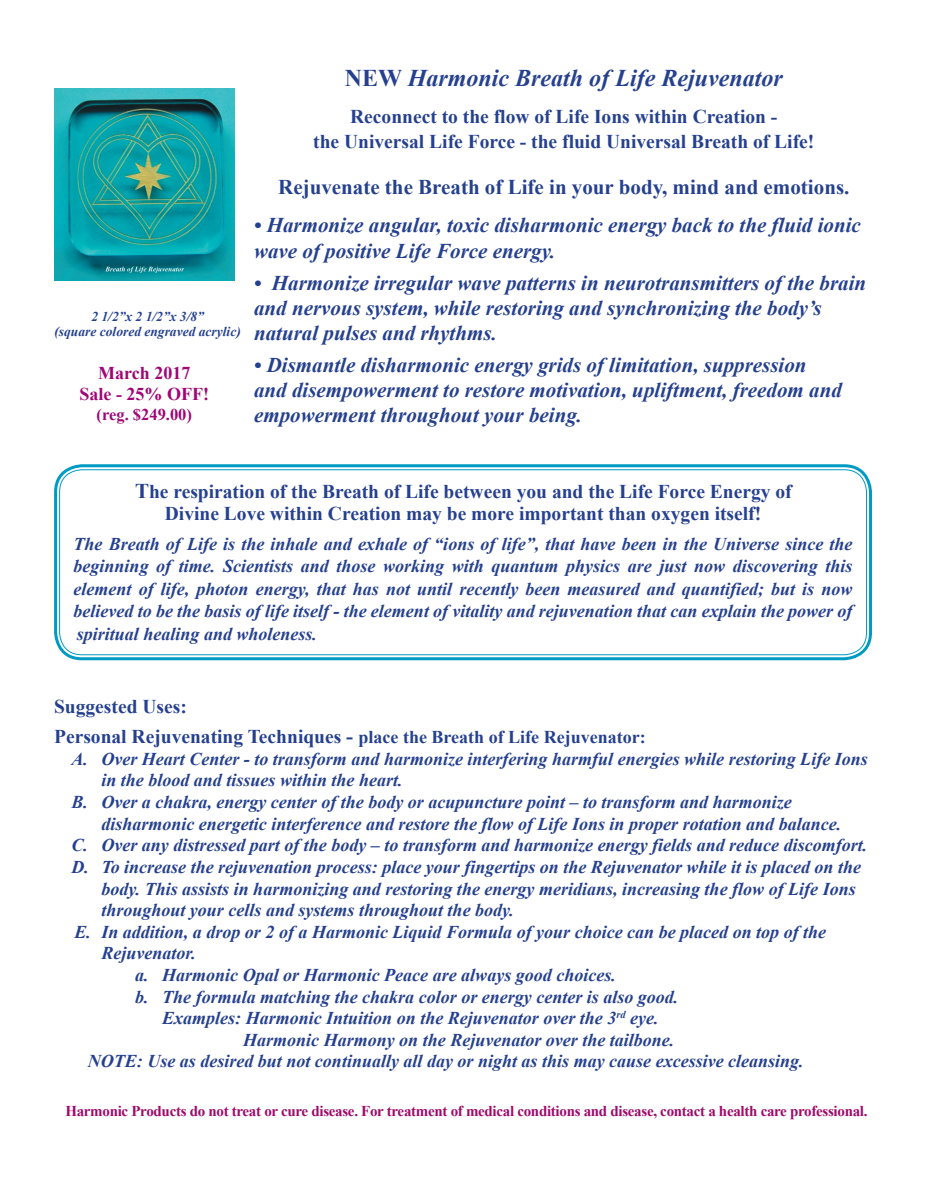
<style>
.page{position:relative;width:926px;height:1181px;background:#fff}
.page>*{position:absolute;margin:0;border:0;box-sizing:border-box;transform-origin:0 0}
.Body_Text{font:italic 700 24px "Times New Roman";color:#25408f}
.Body_Text-2{font:italic 700 21px/25.2px "Times New Roman";color:#25408f}
.Body_Text-3{font:700 21px "Times New Roman";color:#25408f}
.Body_Text-4{font:700 19.5px "Times New Roman";color:#25408f}
.Body_Text-5{font:italic 700 18px/22.5px "Times New Roman";color:#25408f}
.List_Paragraph{font:italic 700 18px/21.6px "Times New Roman";color:#25408f}
.t1{font:700 18px "Times New Roman";color:#25408f}
.Body_Text-6{font:700 18px "Times New Roman";color:#9e0774}
.Body_Text-7{font:700 16.5px "Times New Roman";color:#9e0774}
.t2{font:700 15px "Times New Roman";letter-spacing:-.02em;color:#9f0a6b}
.t3{font:italic 700 13.5px "Times New Roman";color:#25408f}
.s1{font-style:normal}
.s2{font-size:21px}
.s3{font-size:19.5px}
</style>
<div class="page">
<img style="left:54px;top:88px;width:180px;height:192px">
<svg style="left:54px;top:464px;width:818px;height:194px"></svg>
<svg style="left:59px;top:469px;width:808px;height:185px"></svg>
<p class="t3" style="left:91px;top:307px;width:114px">2 1/2”x 2 1/2”x 3/8”</p>
<p class="t3" style="left:54px;top:322px;width:188px">(square colored engraved acrylic)</p>
<p class="Body_Text-6" style="left:98px;top:360px;width:94px">March 2017</p>
<p class="Body_Text-6" style="left:79px;top:381px;width:131px">Sale - 25% OFF!</p>
<p class="Body_Text-7" style="left:97px;top:403px;width:97px">(reg. $249.00)</p>
<p class="Body_Text" style="left:345px;top:61px;width:439px"><span class="s1">NEW</span> Harmonic Breath of Life Rejuvenator</p>
<p class="Body_Text-4" style="left:350px;top:102px;width:428px">Reconnect to the flow of Life Ions within Creation -</p>
<p class="Body_Text-4" style="left:313px;top:128px;width:502px">the Universal Life Force - the fluid Universal Breath of Life!</p>
<p class="Body_Text-3" style="left:278px;top:171px;width:572px">Rejuvenate the Breath of Life in your body, mind and emotions.</p>
<p class="Body_Text-2" style="left:254px;top:212px;width:608px">• Harmonize angular, toxic disharmonic energy back to the fluid ionic wave of positive Life Force energy.</p>
<p class="Body_Text-2" style="left:254px;top:269px;width:613px">• Harmonize irregular wave patterns in neurotransmitters of the brain and nervous system, while restoring and synchronizing the body’s natural pulses and rhythms.</p>
<p class="Body_Text-2" style="left:254px;top:352px;width:589px">• Dismantle disharmonic energy grids of limitation, suppression and disempowerment to restore motivation, upliftment, freedom and empowerment throughout your being.</p>
<p class="Body_Text-4" style="left:135px;top:477px;width:658px"><span class="s2">T</span>he respiration of the Breath of Life between you and the Life Force Energy of</p>
<p class="Body_Text-4" style="left:165px;top:500px;width:598px">Divine Love within Creation may be more important than oxygen itself!</p>
<p class="Body_Text-5" style="left:74px;top:532px;width:780px;text-align:justify">The Breath of Life is the inhale and exhale of “ions of life”, that have been in the Universe since the beginning of time. Scientists and those working with quantum physics are just now discovering this element of life, photon energy, that has not until recently been measured and quantified; but is now believed to be the basis of life itself - the element of vitality and rejuvenation that can explain the power of spiritual healing and wholeness.</p>
<p class="Body_Text-4" style="left:54px;top:693px;width:134px">Suggested Uses:</p>
<p class="t1" style="left:54px;top:724px;width:593px"><span class="s3">Personal Rejuvenating Techniques</span> <span class="s2">-</span> place the Breath of Life Rejuvenator:</p>
<p class="Body_Text-5" style="left:101px;top:747px;width:768px;line-height:21.6px;text-indent:-30px">A. Over Heart Center - to transform and harmonize interfering harmful energies while restoring Life Ions in the blood and tissues within the heart.</p>
<p class="Body_Text-5" style="left:101px;top:790px;width:741px;line-height:21.6px;text-indent:-30px">B. Over a chakra, energy center of the body or acupuncture point – to transform and harmonize disharmonic energetic interference and restore the flow of Life Ions in proper rotation and balance.</p>
<p class="Body_Text-5" style="left:71px;top:833px;width:797px">C. Over any distressed part of the body – to transform and harmonize energy fields and reduce discomfort.</p>
<p class="Body_Text-5" style="left:101px;top:855px;width:761px;line-height:21.6px;text-indent:-30px">D. To increase the rejuvenation process: place your fingertips on the Rejuvenator while it is placed on the body. This assists in harmonizing and restoring the energy meridians, increasing the flow of Life Ions throughout your cells and systems throughout the body.</p>
<p class="List_Paragraph" style="left:101px;top:920px;width:726px;text-indent:-27px">E. In addition, a drop or 2 of a Harmonic Liquid Formula of your choice can be placed on top of the<br>Rejuvenator.</p>
<p class="Body_Text-5" style="left:135px;top:963px;width:482px">a. Harmonic Opal or Harmonic Peace are always good choices.</p>
<p class="Body_Text-5" style="left:135px;top:984px;width:545px">b. The formula matching the chakra color or energy center is also good.</p>
<p class="Body_Text-5" style="left:162px;top:1006px;width:498px">Examples: Harmonic Intuition on the Rejuvenator over the 3<sup>rd</sup> eye.</p>
<p class="Body_Text-5" style="left:243px;top:1028px;width:433px">Harmonic Harmony on the Rejuvenator over the tailbone.</p>
<p class="Body_Text-5" style="left:88px;top:1049px;width:717px">NOTE: Use as desired but not continually all day or night as this may cause excessive cleansing.</p>
<p class="t2" style="left:65px;top:1100px;width:803px">Harmonic Products do not treat or cure disease. For treatment of medical conditions and disease, contact a health care professional.</p>
</div>
